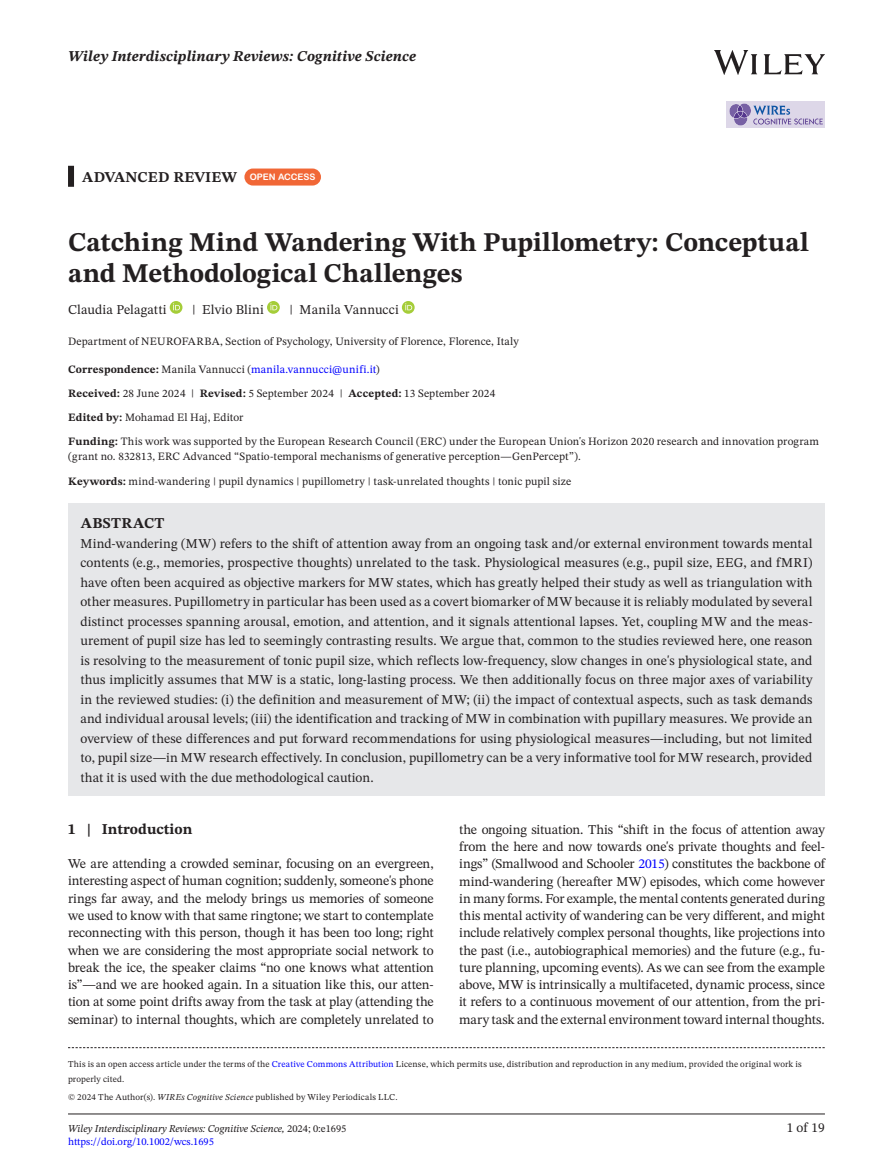
<style>
.page{position:relative;width:893px;height:1174px;background:#fff}
.page>*{position:absolute;margin:0;border:0;box-sizing:border-box;transform-origin:0 0}
.t1{font:700 27px/31.5px "STIX Two Text";color:#231f20}
.t2{font:italic 700 15px "STIX Two Text";letter-spacing:.01em;color:#231f20}
.t3{font:700 15px "STIX Two Text";letter-spacing:.01em;color:#231f20}
.t4{font:13.5px/17.2px "STIX Two Text";letter-spacing:-.005em;color:#231f20;text-align:justify}
.t5{font:13.5px "STIX Two Text";letter-spacing:.015em;color:#231f20}
.t6{font:11.25px/24px "STIX Two Text";letter-spacing:.015em;color:#231f20}
.t7{font:italic 10.5px "STIX Two Text";color:#231f20}
.t8{font:10.5px "STIX Two Text";color:#00f}
.t9{font:9px/15px "STIX Two Text";letter-spacing:.02em;color:#231f20}
.s1{font-family:"Arial Rounded MT Bold";font-weight:400;font-size:9px;color:#fff}
.s2{font-weight:700}
.s3{color:#00f}
.s4{font-style:italic}
.s5{font-style:normal}
</style>
<div class="page">
<hr style="left:68px;top:1113px;width:757px;height:1px;background:#231f20">
<img style="left:714px;top:51px;width:111px;height:23px">
<div style="left:727px;top:101px;width:98px;height:27px;background:#ddd7e8"></div>
<svg style="left:729px;top:103px;width:94px;height:23px"></svg>
<div style="left:68px;top:166px;width:6px;height:21px;background:#231f20"></div>
<div style="left:68px;top:503px;width:757px;height:42px;background:#e6e7e9"></div>
<div style="left:68px;top:522px;width:757px;height:273px;background:#e6e7e9"></div>
<div style="left:244px;top:168px;width:77px;height:17px;background:#f16736;border-radius:9px"></div>
<svg style="left:170px;top:301px;width:12px;height:13px"></svg>
<svg style="left:173px;top:303px;width:7px;height:7px"></svg>
<svg style="left:267px;top:301px;width:13px;height:13px"></svg>
<svg style="left:270px;top:303px;width:7px;height:7px"></svg>
<svg style="left:402px;top:301px;width:13px;height:13px"></svg>
<svg style="left:405px;top:303px;width:7px;height:7px"></svg>
<svg style="left:68px;top:1047px;width:757px;height:1px"></svg>
<p class="t2" style="left:68px;top:46px;width:349px">Wiley Interdisciplinary Reviews: Cognitive Science</p>
<p class="t3" style="left:82px;top:166px;width:235px">ADVANCED REVIEW <span class="s1">OPEN ACCESS</span></p>
<h1 class="t1" style="left:68px;top:227px;width:742px">Catching Mind Wandering With Pupillometry: Conceptual and Methodological Challenges</h1>
<p class="t4" style="left:68px;top:300px;width:100px">Claudia Pelagatti</p>
<p class="t5" style="left:192px;top:300px;width:73px">| Elvio Blini</p>
<p class="t4" style="left:290px;top:300px;width:111px">| Manila Vannucci</p>
<p class="t6" style="left:68px;top:329px;width:452px">Department of NEUROFARBA, Section of Psychology, University of Florence, Florence, Italy</p>
<p class="t6" style="left:68px;top:357px;width:752px"><span class="s2">Correspondence:</span> Manila Vannucci (<span class="s3">manila.vannucci@unifi.it</span>)<br><span class="s2">Received:</span> 28 June 2024 | <span class="s2">Revised:</span> 5 September 2024 | <span class="s2">Accepted:</span> 13 September 2024<br><span class="s2">Edited by:</span> Mohamad El Haj, Editor<br><span class="s2">Funding:</span> This work was supported by the European Research Council (ERC) under the European Union's Horizon 2020 research and innovation program</p>
<p class="t6" style="left:68px;top:444px;width:514px">(grant no. 832813, ERC Advanced “Spatio-temporal mechanisms of generative perception—GenPercept”).</p>
<p class="t6" style="left:68px;top:469px;width:505px"><span class="s2">Keywords:</span> mind-wandering | pupil dynamics | pupillometry | task-unrelated thoughts | tonic pupil size</p>
<p class="t3" style="left:81px;top:512px;width:85px">ABSTRACT</p>
<p class="t4" style="left:80px;top:533px;width:734px;line-height:19.5px">Mind-wandering (MW) refers to the shift of attention away from an ongoing task and/or external environment towards mental contents (e.g., memories, prospective thoughts) unrelated to the task. Physiological measures (e.g., pupil size, EEG, and fMRI) have often been acquired as objective markers for MW states, which has greatly helped their study as well as triangulation with other measures. Pupillometry in particular has been used as a covert biomarker of MW because it is reliably modulated by several distinct processes spanning arousal, emotion, and attention, and it signals attentional lapses. Yet, coupling MW and the meas&shy;urement of pupil size has led to seemingly contrasting results. We argue that, common to the studies reviewed here, one reason is resolving to the measurement of tonic pupil size, which reflects low-frequency, slow changes in one's physiological state, and thus implicitly assumes that MW is a static, long-lasting process. We then additionally focus on three major axes of variability in the reviewed studies: (i) the definition and measurement of MW; (ii) the impact of contextual aspects, such as task demands and individual arousal levels; (iii) the identification and tracking of MW in combination with pupillary measures. We provide an overview of these differences and put forward recommendations for using physiological measures—including, but not limited to, pupil size—in MW research effectively. In conclusion, pupillometry can be a very informative tool for MW research, provided that it is used with the due methodological caution.</p>
<p class="t3" style="left:68px;top:818px;width:126px">1 | Introduction</p>
<p class="t4" style="left:68px;top:855px;width:367px">We are attending a crowded seminar, focusing on an evergreen, interesting aspect of human cognition; suddenly, someone's phone rings far away, and the melody brings us memories of someone we used to know with that same ringtone; we start to contemplate reconnecting with this person, though it has been too long; right when we are considering the most appropriate social network to break the ice, the speaker claims “no one knows what attention is”—and we are hooked again. In a situation like this, our atten&shy;tion at some point drifts away from the task at play (attending the seminar) to internal thoughts, which are completely unrelated to</p>
<p class="t4" style="left:459px;top:820px;width:367px">the ongoing situation. This “shift in the focus of attention away from the here and now towards one's private thoughts and feel&shy;ings” (Smallwood and Schooler <span class="s3">2015</span>) constitutes the backbone of mind-wandering (hereafter MW) episodes, which come however in many forms. For example, the mental contents generated during this mental activity of wandering can be very different, and might include relatively complex personal thoughts, like projections into the past (i.e., autobiographical memories) and the future (e.g., fu&shy;ture planning, upcoming events). As we can see from the example above, MW is intrinsically a multifaceted, dynamic process, since it refers to a continuous movement of our attention, from the pri&shy;mary task and the external environment toward internal thoughts.</p>
<p class="t9" style="left:68px;top:1056px;width:735px">This is an open access article under the terms of the <span class="s3">Creative Commons Attribution</span> License, which permits use, distribution and reproduction in any medium, provided the original work is properly cited.</p>
<p class="t9" style="left:68px;top:1089px;width:331px">© 2024 The Author(s). <span class="s4">WIREs Cognitive Science</span> published by Wiley Periodicals LLC.</p>
<p class="t7" style="left:68px;top:1121px;width:280px">Wiley Interdisciplinary Reviews: Cognitive Science, <span class="s5">2024; 0:e1695</span></p>
<p class="t4" style="left:787px;top:1119px;width:40px">1 of 19</p>
<p class="t8" style="left:68px;top:1134px;width:147px">https://doi.org/10.1002/wcs.1695</p>
</div>
